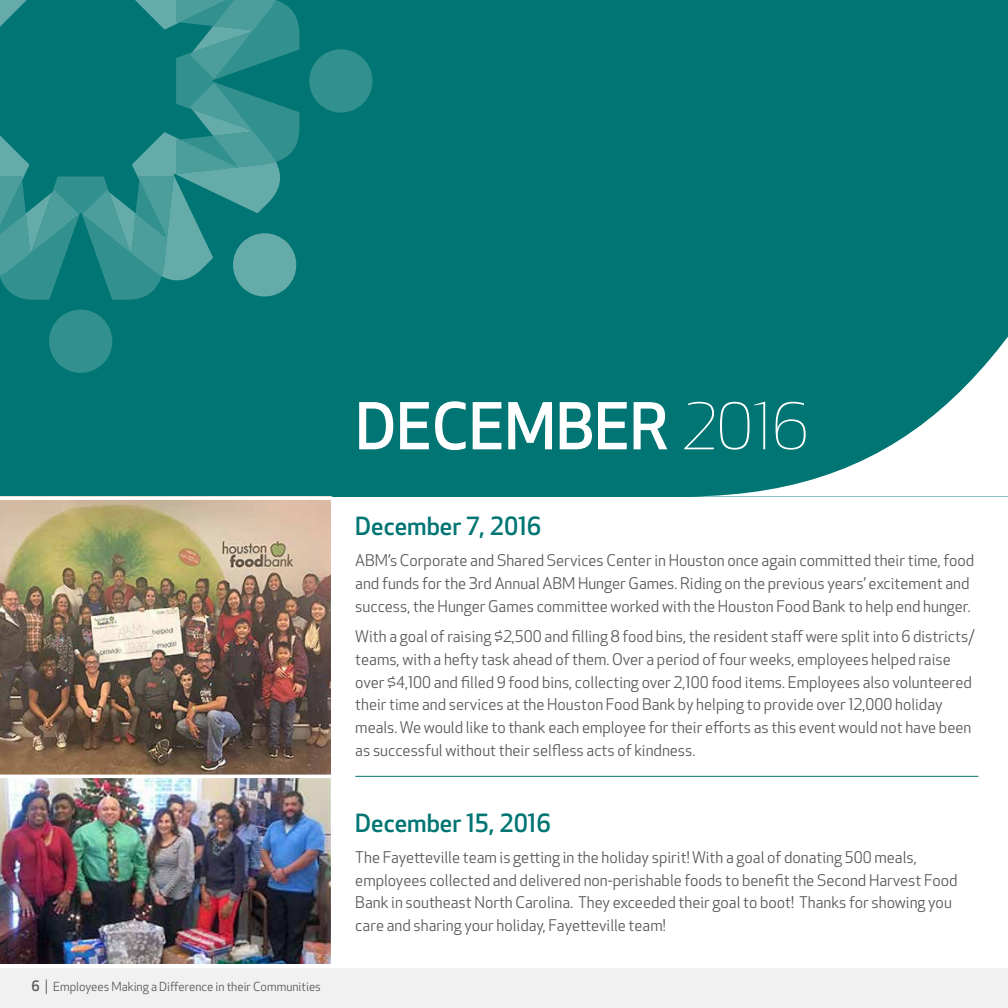
<style>
.page{position:relative;width:1008px;height:1008px;background:#fff}
.page>*{position:absolute;margin:0;border:0;box-sizing:border-box;transform-origin:0 0}
.t1{font:500 63px "Apex New";color:#fff}
.t2{font:500 24.5px "Apex New";color:#007573}
.t3{font:15.75px/22.8px "Apex New";color:#58595b}
.t4{font:12.25px "Apex New";color:#58595b}
.s1{font-weight:500;font-size:14px}
.s2{font-size:14px}
.s3{font-weight:300}
</style>
<div class="page">
<div style="left:0;top:0;width:1008px;height:496px;background:#007573"></div>
<img style="left:0;top:500px;width:330px;height:463px">
<svg style="left:687px;top:336px;width:321px;height:161px"></svg>
<hr style="left:355px;top:776px;width:623px;height:1px;background:#007573">
<hr style="left:0;top:775px;width:335px;height:3px;background:#fff">
<svg style="left:0;top:496px;width:332px;height:1px"></svg>
<div style="left:0;top:969px;width:1008px;height:39px;background:#f1f1f2"></div>
<div style="left:309px;top:49px;width:64px;height:64px;background:#32908e;border-radius:50%"></div>
<div style="left:49px;top:310px;width:63px;height:63px;background:#32908e;border-radius:50%"></div>
<svg style="left:0;top:0;width:299px;height:300px"></svg>
<p class="t4" style="left:32px;top:978px;width:291px"><span class="s1">6</span> <span class="s2">|</span> Employees Making a Difference in their Communities</p>
<h1 class="t1" style="left:355px;top:384px;width:455px">DECEMBER <span class="s3">2016</span></h1>
<h2 class="t2" style="left:355px;top:510px;width:188px">December 7, 2016</h2>
<p class="t3" style="left:355px;top:549px;width:620px">ABM’s Corporate and Shared Services Center in Houston once again committed their time, food and funds for the 3rd Annual ABM Hunger Games. Riding on the previous years’ excitement and success, the Hunger Games committee worked with the Houston Food Bank to help end hunger.</p>
<p class="t3" style="left:355px;top:625px;width:621px">With a goal of raising $2,500 and filling 8 food bins, the resident staff were split into 6 districts/ teams, with a hefty task ahead of them. Over a period of four weeks, employees helped raise over $4,100 and filled 9 food bins, collecting over 2,100 food items. Employees also volunteered their time and services at the Houston Food Bank by helping to provide over 12,000 holiday meals. We would like to thank each employee for their efforts as this event would not have been as successful without their selfless acts of kindness.</p>
<h2 class="t2" style="left:355px;top:807px;width:197px">December 15, 2016</h2>
<p class="t3" style="left:355px;top:846px;width:604px">The Fayetteville team is getting in the holiday spirit! With a goal of donating 500 meals, employees collected and delivered non-perishable foods to benefit the Second Harvest Food Bank in southeast North Carolina. They exceeded their goal to boot! Thanks for showing you care and sharing your holiday, Fayetteville team!</p>
</div>
